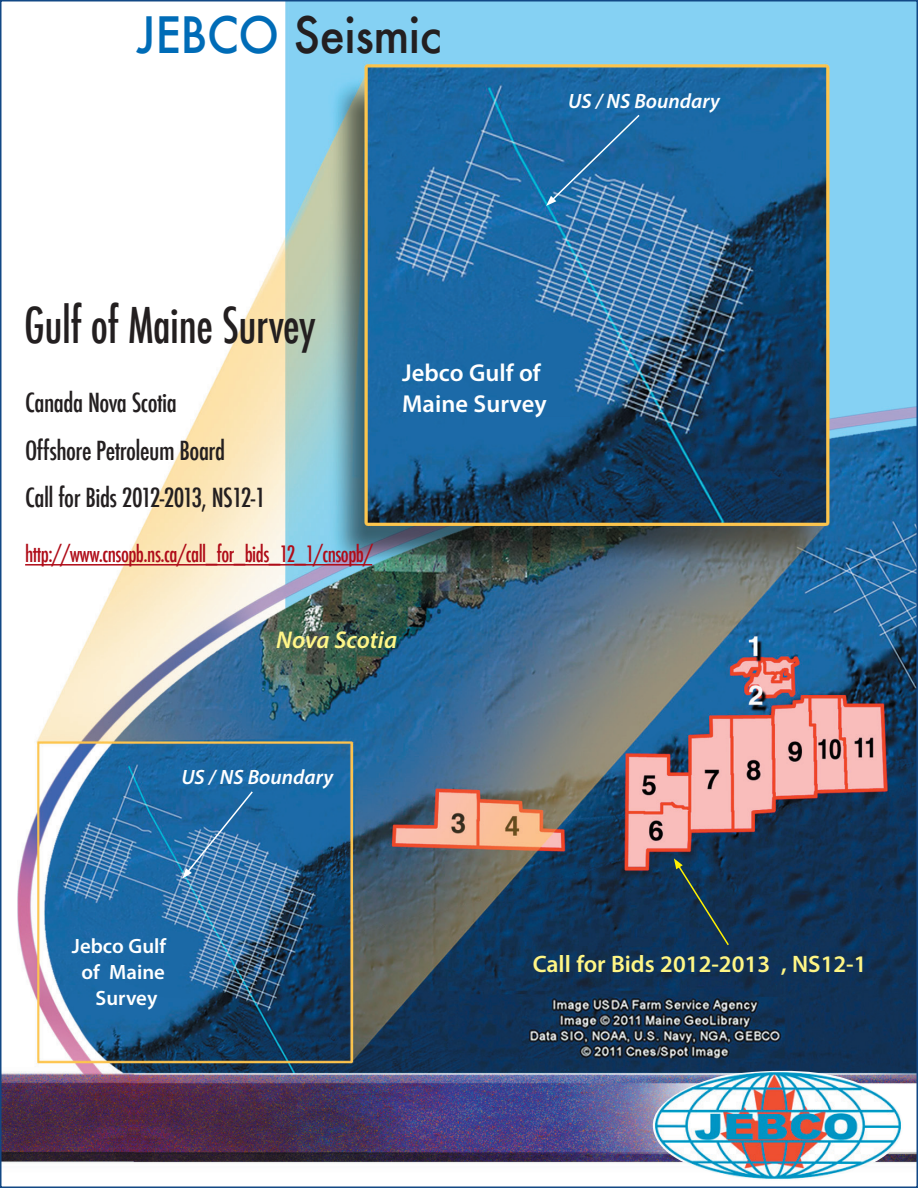
<style>
.page{position:relative;width:918px;height:1188px;background:#fff}
.page>*{position:absolute;margin:0;border:0;box-sizing:border-box;transform-origin:0 0}
.t1{font:500 48.9px "Futura";letter-spacing:-.01em;color:#231f20;scale:.93 1}
.t2{font:500 condensed 48.15px "Futura";letter-spacing:-.01em;color:#231f20;scale:.93 1}
.t3{font:500 condensed 25.65px/47.7px "Futura";letter-spacing:-.02em;color:#231f20}
.t4{font:600 24.6px "Myriad Pro";color:#fff}
.t5{font:italic 600 24.3px "Myriad Pro";color:#fff688}
.t6{font:600 23.85px "Myriad Pro";color:#fff685}
.t7{font:500 condensed 22.05px "Futura";letter-spacing:-.025em;color:#af0c18;scale:.93 1}
.t8{font:italic 600 20.7px "Myriad Pro";color:#fff}
.t9{font:600 20.7px "Myriad Pro";color:#fff}
.s1{color:#006cb7}
</style>
<div class="page">
<img style="left:3px;top:3px;width:912px;height:1160px">
<svg style="left:182px;top:787px;width:72px;height:92px;background:#3677ac"></svg>
<svg style="left:674px;top:857px;width:57px;height:95px;background:#173854"></svg>
<svg style="left:546px;top:109px;width:95px;height:98px;background:#2970a8"></svg>
<img style="left:652px;top:1070px;width:252px;height:109px">
<hr style="left:25px;top:564px;width:347px;height:2px;background:#af0c18">
<h1 class="t1" style="left:137px;top:2px;width:329px"><span class="s1">JEBCO</span> Seismic</h1>
<p class="t8" style="left:568px;top:90px;width:153px">US / NS Boundary</p>
<h2 class="t2" style="left:24px;top:294px;width:315px">Gulf of Maine Survey</h2>
<p class="t4" style="left:402px;top:359px;width:140px">Jebco Gulf of</p>
<p class="t3" style="left:25px;top:379px;width:153px">Canada Nova Scotia</p>
<p class="t4" style="left:402px;top:390px;width:146px">Maine Survey</p>
<p class="t3" style="left:25px;top:427px;width:242px">Offshore Petroleum Board<br>Call for Bids 2012-2013, NS12-1</p>
<p class="t7" style="left:25px;top:540px;width:375px">http://www.cnsopb.ns.ca/call_for_bids_12_1/cnsopb/</p>
<p class="t5" style="left:276px;top:627px;width:122px">Nova Scotia</p>
<p class="t8" style="left:181px;top:766px;width:153px">US / NS Boundary</p>
<p class="t9" style="left:72px;top:935px;width:96px">Jebco Gulf</p>
<p class="t9" style="left:81px;top:961px;width:85px">of Maine</p>
<p class="t9" style="left:96px;top:987px;width:63px">Survey</p>
<p class="t6" style="left:533px;top:951px;width:335px">Call for Bids 2012-2013 , NS12-1</p>
</div>
